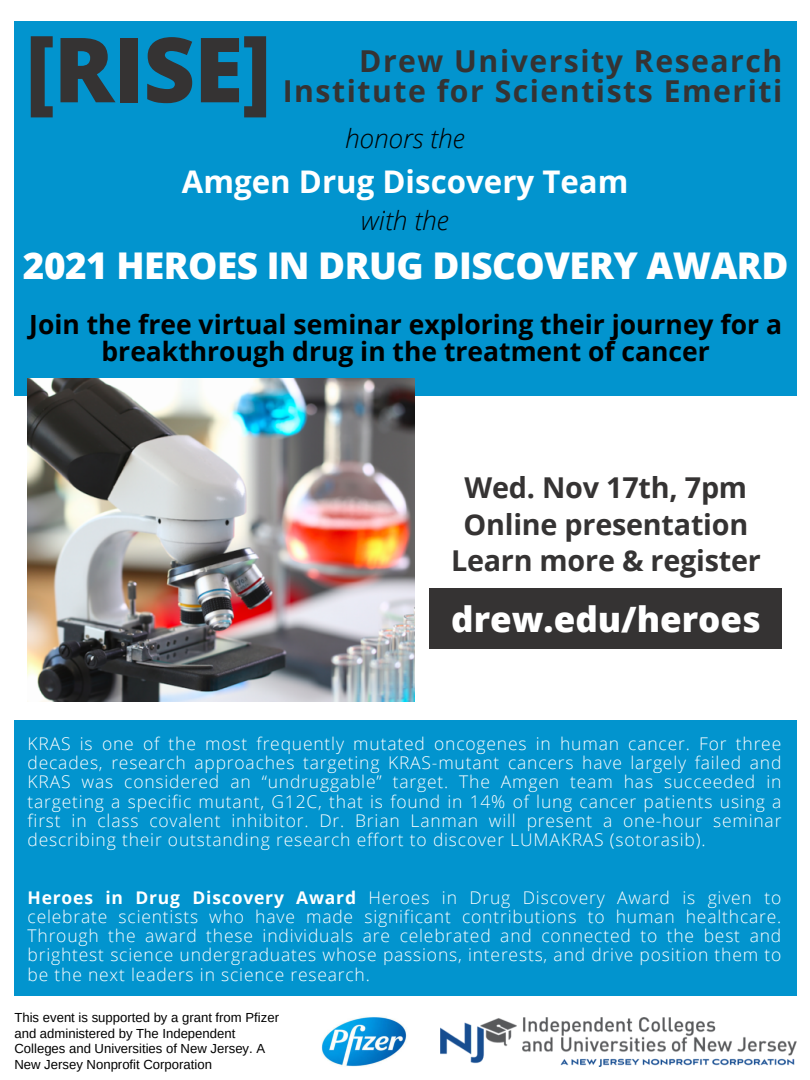
<style>
.page{position:relative;width:810px;height:1080px;background:#fff}
.page>*{position:absolute;margin:0;border:0;box-sizing:border-box;transform-origin:0 0}
.t1{font:800 90px "Open Sans";color:#353333}
.t2{font:800 36.88px "Open Sans";letter-spacing:-.015em;color:#fff}
.t3{font:800 35px "Open Sans";color:#fff}
.t4{font:700 31.25px "Open Sans";color:#fff}
.t5{font:700 30.19px "Open Sans";letter-spacing:.05em;color:#353333}
.t6{font:700 28.75px "Open Sans";letter-spacing:-.01em;color:#353333}
.t7{font:700 26.5px/26.8px "Open Sans";color:#000;text-align:center}
.t8{font:italic 300 26.25px "Open Sans";color:#000}
.t9{font:300 17.5px/19.2px "Open Sans";letter-spacing:.045em;color:#fff;text-align:justify}
.t10{font:13.12px/15.5px "Arimo";color:#000}
.s1{font-weight:700}
</style>
<div class="page">
<div style="left:14px;top:22px;width:783px;height:374px;background:#0294ce"></div>
<div style="left:14px;top:721px;width:783px;height:275px;background:#0294ce"></div>
<img style="left:28px;top:378px;width:387px;height:324px">
<div style="left:429px;top:588px;width:353px;height:61px;background:#353333"></div>
<img style="left:321px;top:1016px;width:86px;height:51px">
<img style="left:441px;top:1017px;width:356px;height:50px">
<p class="t1" style="left:26px;top:6px;width:247px">[RISE]</p>
<p class="t5" style="left:359px;top:39px;width:425px">Drew University Research</p>
<p class="t5" style="left:283px;top:70px;width:501px">Institute for Scientists Emeriti</p>
<p class="t8" style="left:345px;top:120px;width:121px">honors the</p>
<p class="t4" style="left:182px;top:159px;width:448px">Amgen Drug Discovery Team</p>
<p class="t8" style="left:361px;top:202px;width:89px">with the</p>
<p class="t2" style="left:23px;top:240px;width:767px">2021 HEROES IN DRUG DISCOVERY AWARD</p>
<p class="t7" style="left:29px;top:310px;width:754px">Join the free virtual seminar exploring their journey for a breakthrough drug in the treatment of cancer</p>
<p class="t6" style="left:465px;top:468px;width:284px">Wed. Nov 17th, 7pm</p>
<p class="t6" style="left:464px;top:504px;width:286px">Online presentation</p>
<p class="t6" style="left:451px;top:540px;width:311px">Learn more &amp; register</p>
<p class="t3" style="left:451px;top:595px;width:311px">drew.edu/heroes</p>
<p class="t9" style="left:28px;top:734px;width:755px">KRAS is one of the most frequently mutated oncogenes in human cancer. For three decades, research approaches targeting KRAS-mutant cancers have largely failed and KRAS was considered an “undruggable” target. The Amgen team has succeeded in targeting a specific mutant, G12C, that is found in 14% of lung cancer patients using a first in class covalent inhibitor. Dr. Brian Lanman will present a one-hour seminar describing their outstanding research effort to discover LUMAKRAS (sotorasib).</p>
<p class="t9" style="left:28px;top:887px;width:755px"><span class="s1">Heroes in Drug Discovery Award</span> Heroes in Drug Discovery Award is given to celebrate scientists who have made significant contributions to human healthcare.<br>Through the award these individuals are celebrated and connected to the best and brightest science undergraduates whose passions, interests, and drive position them to be the next leaders in science research.</p>
<p class="t10" style="left:14px;top:1010px;width:266px">This event is supported by a grant from Pfizer and administered by The Independent Colleges and Universities of New Jersey. A New Jersey Nonprofit Corporation</p>
</div>
